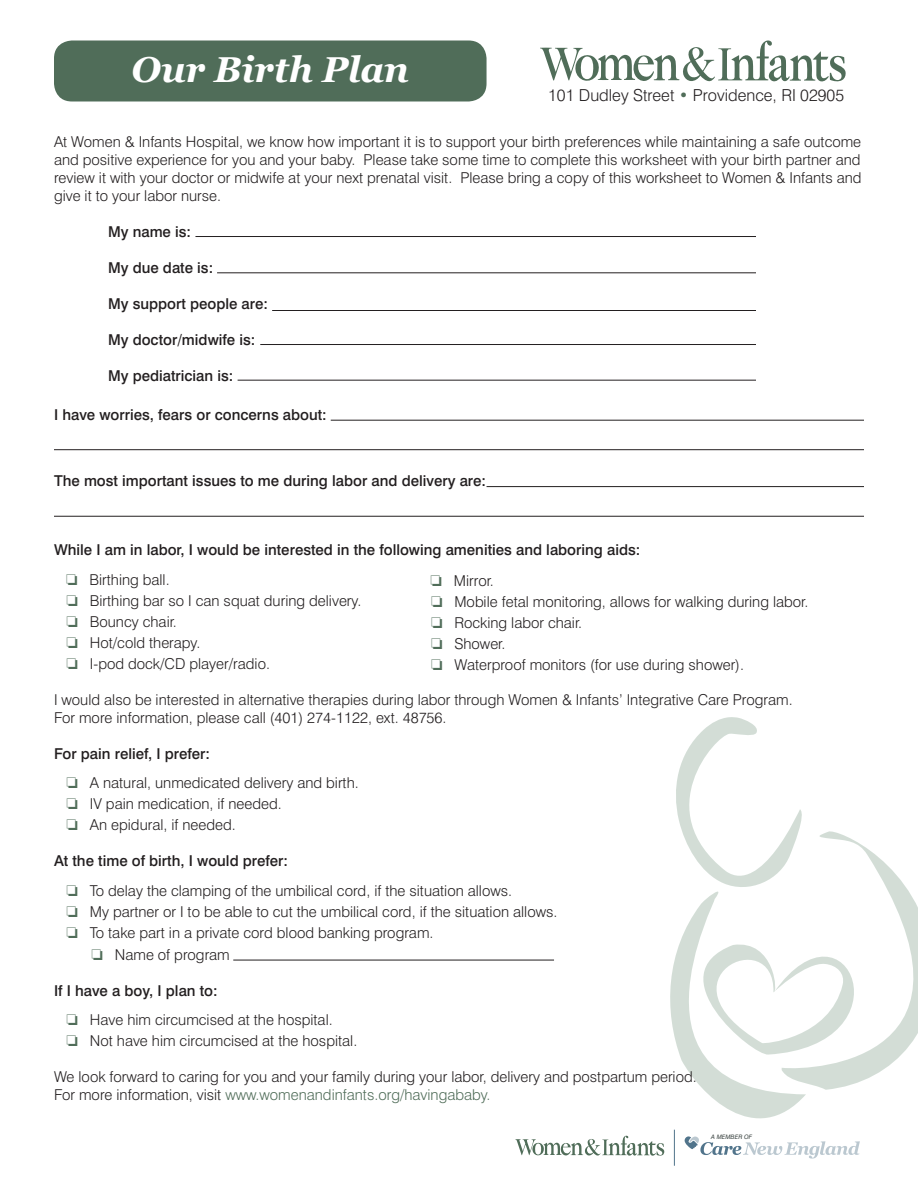
<style>
.page{position:relative;width:918px;height:1188px;background:#fff}
.page>*{position:absolute;margin:0;border:0;box-sizing:border-box;transform-origin:0 0}
.t1{font:italic 700 36px "Georgia";color:#fff}
.t2{font:300 16.5px "Swiss 721 BT";color:#231f20}
.t3{font:300 15px/18px "Swiss 721 BT";color:#231f20;text-align:justify}
.t4{font:500 15px "Swiss 721 BT";color:#231f20}
.t5{font:300 15px "Swiss 721 BT";color:#506d59}
.t6{font:italic 6.15px "Swiss 721 BT";color:#3c4543}
.s1{color:#506d59}
.s2{color:#231f20}
</style>
<div class="page">
<div style="left:54px;top:40px;width:433px;height:61px;background:#506d59;border-radius:18px"></div>
<svg style="left:670px;top:717px;width:248px;height:401px"></svg>
<svg style="left:515px;top:1136px;width:149px;height:20px"></svg>
<hr style="left:674px;top:1130px;width:1px;height:36px;background:#51748b">
<svg style="left:685px;top:1136px;width:175px;height:23px"></svg>
<hr style="left:195px;top:236px;width:561px;height:1px;background:#231f20">
<hr style="left:217px;top:273px;width:539px;height:1px;background:#231f20">
<hr style="left:272px;top:310px;width:484px;height:1px;background:#231f20">
<hr style="left:260px;top:344px;width:496px;height:1px;background:#231f20">
<hr style="left:238px;top:380px;width:518px;height:1px;background:#231f20">
<hr style="left:331px;top:420px;width:533px;height:1px;background:#231f20">
<hr style="left:54px;top:449px;width:810px;height:1px;background:#231f20">
<hr style="left:487px;top:486px;width:377px;height:1px;background:#231f20">
<hr style="left:54px;top:516px;width:810px;height:1px;background:#231f20">
<svg style="left:540px;top:40px;width:306px;height:42px"></svg>
<hr style="left:233px;top:960px;width:321px;height:1px;background:#231f20">
<p class="t1" style="left:132px;top:43px;width:279px">Our Birth Plan</p>
<p class="t2" style="left:548px;top:85px;width:297px">101 Dudley Street <span class="s1">•</span> Providence, RI 02905</p>
<p class="t3" style="left:54px;top:133px;width:809px">At Women &amp; Infants Hospital, we know how important it is to support your birth preferences while maintaining a safe outcome and positive experience for you and your baby. Please take some time to complete this worksheet with your birth partner and review it with your doctor or midwife at your next prenatal visit. Please bring a copy of this worksheet to Women &amp; Infants and give it to your labor nurse.</p>
<p class="t4" style="left:108px;top:223px;width:85px">My name is:</p>
<p class="t4" style="left:108px;top:259px;width:107px">My due date is:</p>
<p class="t4" style="left:108px;top:295px;width:162px">My support people are:</p>
<p class="t4" style="left:108px;top:331px;width:149px">My doctor/midwife is:</p>
<p class="t4" style="left:108px;top:367px;width:127px">My pediatrician is:</p>
<p class="t4" style="left:54px;top:406px;width:274px">I have worries, fears or concerns about:</p>
<p class="t4" style="left:54px;top:472px;width:434px">The most important issues to me during labor and delivery are:</p>
<p class="t4" style="left:54px;top:541px;width:588px">While I am in labor, I would be interested in the following amenities and laboring aids:</p>
<p class="t3" style="left:66px;top:571px;width:105px"><span class="s1">□</span> Birthing ball.</p>
<p class="t3" style="left:67px;top:592px;width:296px"><span class="s1">□</span> Birthing bar so I can squat during delivery.</p>
<p class="t3" style="left:67px;top:613px;width:112px"><span class="s1">□</span> Bouncy chair.</p>
<p class="t3" style="left:67px;top:634px;width:135px"><span class="s1">□</span> Hot/cold therapy.</p>
<p class="t3" style="left:67px;top:655px;width:205px"><span class="s1">□</span> I-pod dock/CD player/radio.</p>
<p class="t3" style="left:54px;top:691px;width:740px">I would also be interested in alternative therapies during labor through Women &amp; Infants’ Integrative Care Program.</p>
<p class="t3" style="left:54px;top:709px;width:394px">For more information, please call (401) 274-1122, ext. 48756.</p>
<p class="t4" style="left:54px;top:745px;width:158px">For pain relief, I prefer:</p>
<p class="t3" style="left:67px;top:773px;width:294px"><span class="s1">□</span> A natural, unmedicated delivery and birth.</p>
<p class="t3" style="left:67px;top:794px;width:217px"><span class="s1">□</span> IV pain medication, if needed.</p>
<p class="t3" style="left:67px;top:815px;width:171px"><span class="s1">□</span> An epidural, if needed.</p>
<p class="t4" style="left:54px;top:851px;width:236px">At the time of birth, I would prefer:</p>
<p class="t3" style="left:67px;top:881px;width:447px"><span class="s1">□</span> To delay the clamping of the umbilical cord, if the situation allows.</p>
<p class="t3" style="left:67px;top:902px;width:492px"><span class="s1">□</span> My partner or I to be able to cut the umbilical cord, if the situation allows.</p>
<p class="t3" style="left:67px;top:923px;width:369px"><span class="s1">□</span> To take part in a private cord blood banking program.</p>
<p class="t3" style="left:92px;top:946px;width:140px"><span class="s1">□</span> Name of program</p>
<p class="t4" style="left:54px;top:982px;width:165px">If I have a boy, I plan to:</p>
<p class="t3" style="left:67px;top:1010px;width:268px"><span class="s1">□</span> Have him circumcised at the hospital.</p>
<p class="t3" style="left:67px;top:1031px;width:292px"><span class="s1">□</span> Not have him circumcised at the hospital.</p>
<p class="t3" style="left:54px;top:1067px;width:644px">We look forward to caring for you and your family during your labor, delivery and postpartum period.</p>
<p class="t5" style="left:54px;top:1085px;width:438px"><span class="s2">For more information, visit</span> www.womenandinfants.org/havingababy.</p>
<p class="t3" style="left:430px;top:571px;width:65px"><span class="s1">□</span> Mirror.</p>
<p class="t3" style="left:431px;top:592px;width:379px"><span class="s1">□</span> Mobile fetal monitoring, allows for walking during labor.</p>
<p class="t3" style="left:431px;top:613px;width:153px"><span class="s1">□</span> Rocking labor chair.</p>
<p class="t3" style="left:431px;top:634px;width:76px"><span class="s1">□</span> Shower.</p>
<p class="t3" style="left:431px;top:655px;width:315px"><span class="s1">□</span> Waterproof monitors (for use during shower).</p>
<p class="t6" style="left:711px;top:1133px;width:42px">A MEMBER OF</p>
</div>
